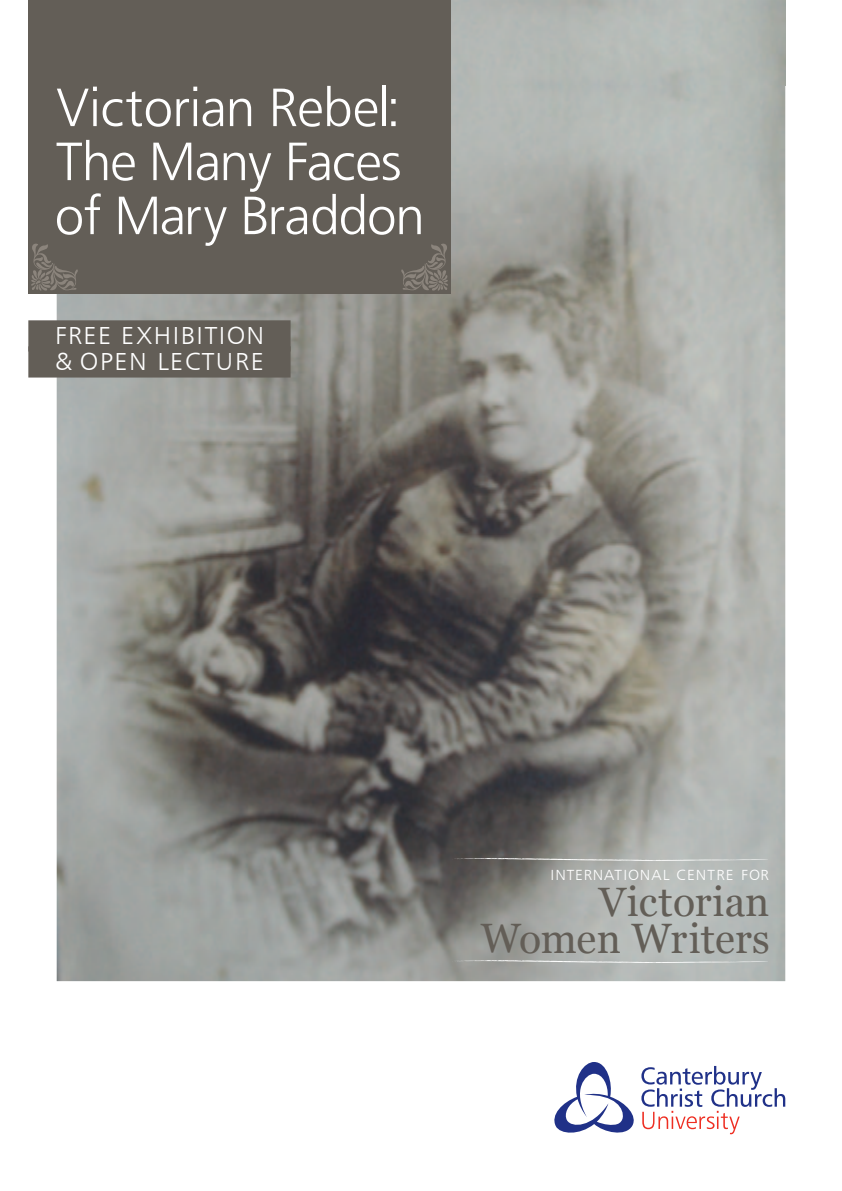
<style>
.page{position:relative;width:842px;height:1191px;background:#fff}
.page>*{position:absolute;margin:0;border:0;box-sizing:border-box;transform-origin:0 0}
.t1{font:54px/54px "Humanist 777 BT Light B";letter-spacing:-.02em;color:#fff}
.t2{font:41px/36.4px "Georgia";letter-spacing:.005em;color:#635e57;text-align:right}
.t3{font:24.8px/26px "Humanist 777 BT Light B";letter-spacing:.06em;color:#fff;scale:1.05 1}
.t4{font:14.8px "Humanist 777 BT Light B";letter-spacing:.06em;color:#fff;scale:1.05 1}
</style>
<div class="page">
<img style="left:57px;top:0;width:728px;height:981px">
<svg style="left:554px;top:1062px;width:231px;height:72px"></svg>
<svg style="left:452px;top:855px;width:316px;height:8px;background:#9fa09d"></svg>
<svg style="left:452px;top:957px;width:316px;height:8px;background:#b3b7b4"></svg>
<div style="left:28px;top:0;width:423px;height:293px;background:#635e57"></div>
<svg style="left:401px;top:244px;width:47px;height:47px"></svg>
<svg style="left:31px;top:244px;width:47px;height:47px"></svg>
<div style="left:28px;top:320px;width:263px;height:31px;background:#635e57"></div>
<div style="left:28px;top:346px;width:263px;height:31px;background:#635e57"></div>
<p class="t1" style="left:54px;top:79px;width:372px">Victorian Rebel:<br>The Many Faces of Mary Braddon</p>
<p class="t3" style="left:55px;top:322px;width:201px">FREE EXHIBITION &amp; OPEN LECTURE</p>
<p class="t4" style="left:550px;top:865px;width:209px">INTERNATIONAL CENTRE FOR</p>
<p class="t2" style="left:481px;top:884px;width:291px">Victorian<br>Women Writers</p>
</div>
